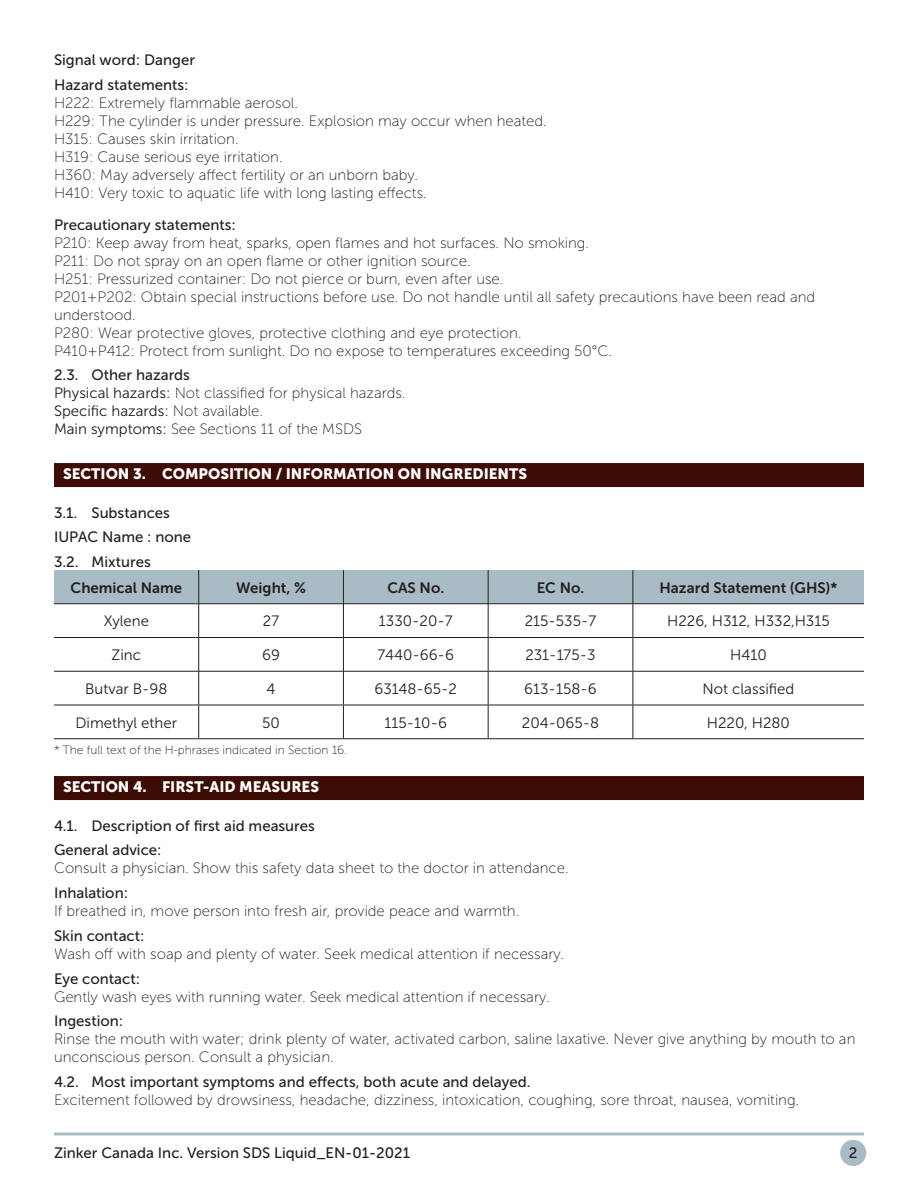
<style>
.page{position:relative;width:918px;height:1188px;background:#fff}
.page>*{position:absolute;margin:0;border:0;box-sizing:border-box;transform-origin:0 0}
.Body{font:15px/18px "Museo Sans 100";color:#231f20}
.Numbered_Section{font:15px "Museo Sans 500";color:#231f20}
.Body-2{font:15px "Museo Sans 300";color:#231f20}
.Body_NO_Space_After{font:15px "Museo Sans 100";color:#231f20}
.Title_with_Rule{font:15px "Museo Sans 900";color:#fff}
.Body-3{font:15px "Museo Sans 700";color:#231f20}
.Body_NO_Space_After-2{font:15px "Museo Sans 300";color:#231f20}
.t1{font:12px "Museo Sans 100";color:#231f20}
.s1{font-family:"Museo Sans 300"}
.s2{font-family:"Museo Sans 100"}
</style>
<div class="page">
<div style="left:840px;top:1140px;width:26px;height:26px;background:#a9bbc4;border-radius:50%"></div>
<svg style="left:54px;top:1132px;width:810px;height:4px;background:#becbd2"></svg>
<div style="left:54px;top:463px;width:810px;height:24px;background:#3d0c05"></div>
<div style="left:54px;top:776px;width:810px;height:24px;background:#3d0c05"></div>
<svg style="left:54px;top:570px;width:810px;height:168px"></svg>
<hr style="left:54px;top:603px;width:145px;height:1px;background:#231f20">
<hr style="left:199px;top:603px;width:144px;height:1px;background:#231f20">
<hr style="left:344px;top:603px;width:144px;height:1px;background:#231f20">
<hr style="left:488px;top:603px;width:145px;height:1px;background:#231f20">
<hr style="left:633px;top:603px;width:231px;height:1px;background:#231f20">
<hr style="left:54px;top:637px;width:145px;height:1px;background:#231f20">
<hr style="left:199px;top:637px;width:144px;height:1px;background:#231f20">
<hr style="left:344px;top:637px;width:144px;height:1px;background:#231f20">
<hr style="left:488px;top:637px;width:145px;height:1px;background:#231f20">
<hr style="left:633px;top:637px;width:231px;height:1px;background:#231f20">
<hr style="left:54px;top:671px;width:145px;height:1px;background:#231f20">
<hr style="left:199px;top:671px;width:144px;height:1px;background:#231f20">
<hr style="left:344px;top:671px;width:144px;height:1px;background:#231f20">
<hr style="left:488px;top:671px;width:145px;height:1px;background:#231f20">
<hr style="left:633px;top:671px;width:231px;height:1px;background:#231f20">
<hr style="left:198px;top:570px;width:1px;height:34px;background:#231f20">
<hr style="left:343px;top:570px;width:1px;height:34px;background:#231f20">
<hr style="left:488px;top:570px;width:1px;height:34px;background:#231f20">
<hr style="left:633px;top:570px;width:1px;height:34px;background:#231f20">
<hr style="left:198px;top:604px;width:1px;height:34px;background:#231f20">
<hr style="left:343px;top:604px;width:1px;height:34px;background:#231f20">
<hr style="left:488px;top:604px;width:1px;height:34px;background:#231f20">
<hr style="left:633px;top:604px;width:1px;height:34px;background:#231f20">
<hr style="left:198px;top:638px;width:1px;height:33px;background:#231f20">
<hr style="left:343px;top:638px;width:1px;height:33px;background:#231f20">
<hr style="left:488px;top:638px;width:1px;height:33px;background:#231f20">
<hr style="left:633px;top:638px;width:1px;height:33px;background:#231f20">
<hr style="left:198px;top:671px;width:1px;height:34px;background:#231f20">
<hr style="left:343px;top:671px;width:1px;height:34px;background:#231f20">
<hr style="left:488px;top:671px;width:1px;height:34px;background:#231f20">
<hr style="left:633px;top:671px;width:1px;height:34px;background:#231f20">
<hr style="left:198px;top:705px;width:1px;height:33px;background:#231f20">
<hr style="left:343px;top:705px;width:1px;height:33px;background:#231f20">
<hr style="left:488px;top:705px;width:1px;height:33px;background:#231f20">
<hr style="left:633px;top:705px;width:1px;height:33px;background:#231f20">
<hr style="left:54px;top:738px;width:145px;height:1px;background:#231f20">
<hr style="left:199px;top:738px;width:144px;height:1px;background:#231f20">
<hr style="left:343px;top:738px;width:145px;height:1px;background:#231f20">
<hr style="left:488px;top:738px;width:145px;height:1px;background:#231f20">
<hr style="left:633px;top:738px;width:231px;height:1px;background:#231f20">
<hr style="left:54px;top:705px;width:145px;height:1px;background:#231f20">
<hr style="left:199px;top:705px;width:144px;height:1px;background:#231f20">
<hr style="left:343px;top:705px;width:145px;height:1px;background:#231f20">
<hr style="left:488px;top:705px;width:145px;height:1px;background:#231f20">
<hr style="left:633px;top:705px;width:231px;height:1px;background:#231f20">
<p class="Numbered_Section" style="left:54px;top:52px;width:142px">Signal word: Danger</p>
<p class="Numbered_Section" style="left:54px;top:77px;width:136px">Hazard statements:</p>
<p class="Body" style="left:54px;top:94px;width:245px">H222: Extremely flammable aerosol.</p>
<p class="Body" style="left:54px;top:112px;width:494px">H229: The cylinder is under pressure. Explosion may occur when heated.</p>
<p class="Body" style="left:54px;top:130px;width:186px">H315: Causes skin irritation.</p>
<p class="Body" style="left:54px;top:148px;width:230px">H319: Cause serious eye irritation.</p>
<p class="Body" style="left:54px;top:166px;width:365px">H360: May adversely affect fertility or an unborn baby.</p>
<p class="Body_NO_Space_After" style="left:54px;top:185px;width:374px">H410: Very toxic to aquatic life with long lasting effects.</p>
<p class="Numbered_Section" style="left:54px;top:216px;width:183px">Precautionary statements:</p>
<p class="Body" style="left:54px;top:234px;width:537px">P210: Keep away from heat, sparks, open flames and hot surfaces. No smoking.</p>
<p class="Body" style="left:54px;top:252px;width:418px">P211: Do not spray on an open flame or other ignition source.</p>
<p class="Body" style="left:54px;top:270px;width:451px">H251: Pressurized container: Do not pierce or burn, even after use.</p>
<p class="Body" style="left:54px;top:288px;width:763px">P201+P202: Obtain special instructions before use. Do not handle until all safety precautions have been read and understood.</p>
<p class="Body" style="left:54px;top:324px;width:469px">P280: Wear protective gloves, protective clothing and eye protection.</p>
<p class="Body" style="left:54px;top:342px;width:559px">P410+P412: Protect from sunlight. Do no expose to temperatures exceeding 50°C.</p>
<p class="Numbered_Section" style="left:54px;top:367px;width:138px">2.3. Other hazards</p>
<p class="Body_NO_Space_After" style="left:54px;top:385px;width:353px"><span class="s1">Physical hazards:</span> Not classified for physical hazards.</p>
<p class="Body_NO_Space_After-2" style="left:54px;top:403px;width:211px">Specific hazards: <span class="s2">Not available.</span></p>
<p class="Body_NO_Space_After" style="left:54px;top:421px;width:310px"><span class="s1">Main symptoms:</span> See Sections 11 of the MSDS</p>
<p class="Title_with_Rule" style="left:63px;top:465px;width:466px">SECTION 3. COMPOSITION / INFORMATION ON INGREDIENTS</p>
<p class="Numbered_Section" style="left:54px;top:504px;width:117px">3.1. Substances</p>
<p class="Numbered_Section" style="left:54px;top:529px;width:139px">IUPAC Name : none</p>
<p class="Numbered_Section" style="left:54px;top:554px;width:98px">3.2. Mixtures</p>
<p class="Body-3" style="left:71px;top:579px;width:113px">Chemical Name</p>
<p class="Body-3" style="left:236px;top:579px;width:71px">Weight, %</p>
<p class="Body-3" style="left:387px;top:579px;width:58px">CAS No.</p>
<p class="Body-3" style="left:537px;top:579px;width:49px">EC No.</p>
<p class="Body-3" style="left:660px;top:579px;width:179px">Hazard Statement (GHS)*</p>
<p class="Body-2" style="left:104px;top:613px;width:47px">Xylene</p>
<p class="Body-2" style="left:263px;top:613px;width:18px">27</p>
<p class="Body-2" style="left:379px;top:613px;width:75px">1330-20-7</p>
<p class="Body-2" style="left:525px;top:613px;width:73px">215-535-7</p>
<p class="Body-2" style="left:667px;top:613px;width:164px">H226, H312, H332,H315</p>
<p class="Body-2" style="left:112px;top:647px;width:31px">Zinc</p>
<p class="Body-2" style="left:262px;top:647px;width:19px">69</p>
<p class="Body-2" style="left:378px;top:647px;width:78px">7440-66-6</p>
<p class="Body-2" style="left:525px;top:647px;width:72px">231-175-3</p>
<p class="Body-2" style="left:730px;top:647px;width:38px">H410</p>
<p class="Body-2" style="left:85px;top:681px;width:84px">Butvar B-98</p>
<p class="Body-2" style="left:267px;top:681px;width:10px">4</p>
<p class="Body-2" style="left:374px;top:681px;width:84px">63148-65-2</p>
<p class="Body-2" style="left:524px;top:681px;width:74px">613-158-6</p>
<p class="Body-2" style="left:703px;top:681px;width:93px">Not classified</p>
<p class="Body-2" style="left:76px;top:714px;width:103px">Dimethyl ether</p>
<p class="Body-2" style="left:262px;top:714px;width:19px">50</p>
<p class="Body-2" style="left:385px;top:714px;width:64px">115-10-6</p>
<p class="Body-2" style="left:522px;top:714px;width:79px">204-065-8</p>
<p class="Body-2" style="left:707px;top:714px;width:85px">H220, H280</p>
<p class="t1" style="left:54px;top:744px;width:295px">* The full text of the H-phrases indicated in Section 16.</p>
<p class="Title_with_Rule" style="left:63px;top:778px;width:258px">SECTION 4. FIRST-AID MEASURES</p>
<p class="Numbered_Section" style="left:54px;top:817px;width:262px">4.1. Description of first aid measures</p>
<p class="Numbered_Section" style="left:54px;top:842px;width:109px">General advice:</p>
<p class="Body" style="left:54px;top:859px;width:516px">Consult a physician. Show this safety data sheet to the doctor in attendance.</p>
<p class="Numbered_Section" style="left:54px;top:885px;width:76px">Inhalation:</p>
<p class="Body" style="left:54px;top:902px;width:467px">If breathed in, move person into fresh air, provide peace and warmth.</p>
<p class="Numbered_Section" style="left:54px;top:927px;width:92px">Skin contact:</p>
<p class="Body" style="left:54px;top:945px;width:511px">Wash off with soap and plenty of water. Seek medical attention if necessary.</p>
<p class="Numbered_Section" style="left:54px;top:970px;width:88px">Eye contact:</p>
<p class="Body" style="left:54px;top:988px;width:497px">Gently wash eyes with running water. Seek medical attention if necessary.</p>
<p class="Numbered_Section" style="left:54px;top:1013px;width:71px">Ingestion:</p>
<p class="Body" style="left:54px;top:1030px;width:803px">Rinse the mouth with water; drink plenty of water, activated carbon, saline laxative. Never give anything by mouth to an unconscious person. Consult a physician.</p>
<p class="Numbered_Section" style="left:54px;top:1074px;width:478px">4.2. Most important symptoms and effects, both acute and delayed.</p>
<p class="Body" style="left:54px;top:1091px;width:747px">Excitement followed by drowsiness, headache, dizziness, intoxication, coughing, sore throat, nausea, vomiting.</p>
<p class="Numbered_Section" style="left:54px;top:1144px;width:358px">Zinker Canada Inc. Version SDS Liquid_EN-01-2021</p>
<p class="Numbered_Section" style="left:849px;top:1144px;width:10px">2</p>
</div>
